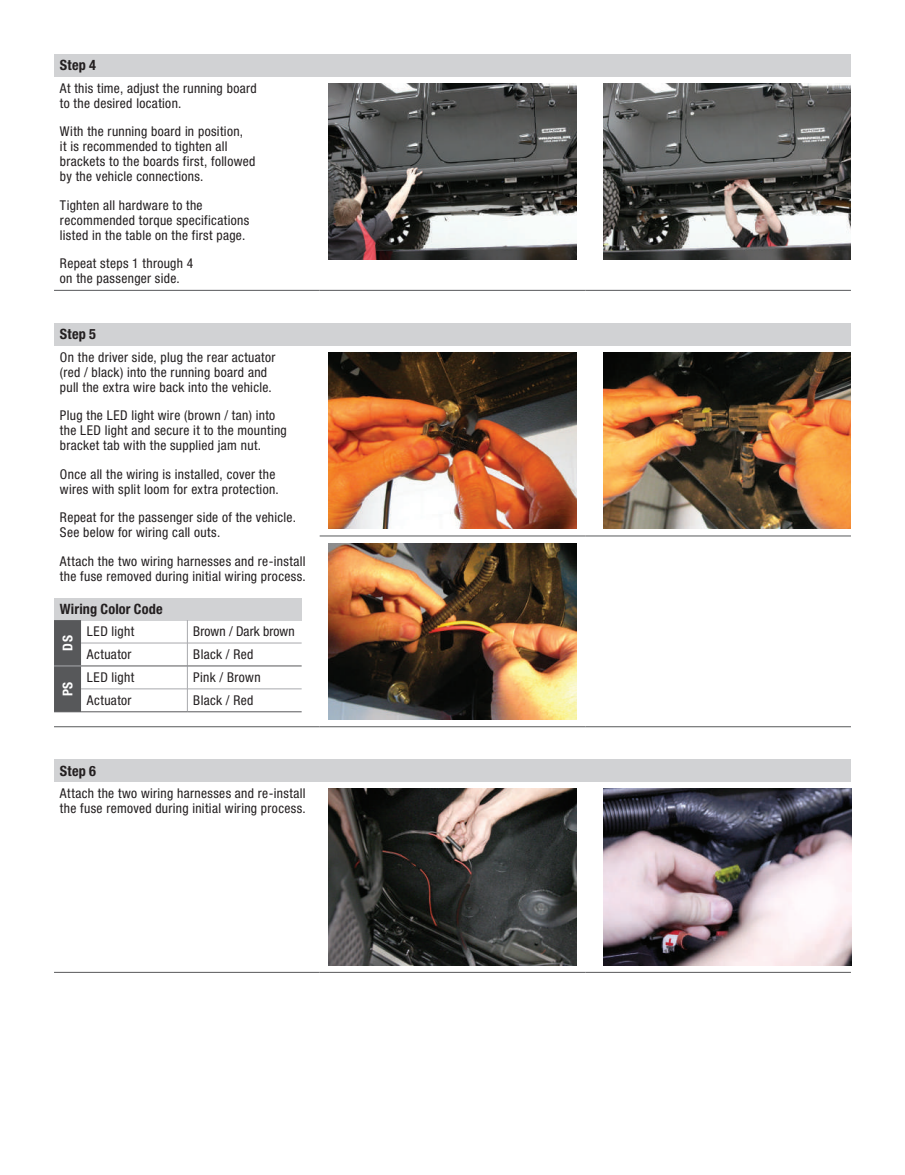
<style>
.page{position:relative;width:905px;height:1175px;background:#fff}
.page>*{position:absolute;margin:0;border:0;box-sizing:border-box;transform-origin:0 0}
.t1{font:700 condensed 14.25px "Helvetica Neue LT Std";letter-spacing:.01em;color:#231f20}
.t2{font:condensed 13.5px/15px "Helvetica Neue LT Std";letter-spacing:.025em;color:#231f20}
.t3{font:700 condensed 13.5px "Helvetica Neue LT Std";color:#fff}
</style>
<div class="page">
<div style="left:54px;top:54px;width:796px;height:22px;background:#d1d2d4"></div>
<hr style="left:54px;top:290px;width:266px;height:1px;background:#57585a">
<hr style="left:320px;top:290px;width:265px;height:1px;background:#57585a">
<hr style="left:585px;top:290px;width:265px;height:1px;background:#57585a">
<img style="left:329px;top:83px;width:247px;height:177px">
<img style="left:603px;top:83px;width:247px;height:177px">
<div style="left:54px;top:323px;width:796px;height:22px;background:#d1d2d4"></div>
<hr style="left:319px;top:535px;width:266px;height:1px;background:#57585a">
<hr style="left:585px;top:535px;width:265px;height:1px;background:#57585a">
<hr style="left:319px;top:726px;width:266px;height:1px;background:#57585a">
<hr style="left:585px;top:726px;width:265px;height:1px;background:#57585a">
<hr style="left:54px;top:726px;width:265px;height:1px;background:#57585a">
<img style="left:329px;top:352px;width:247px;height:177px">
<img style="left:603px;top:352px;width:247px;height:177px">
<img style="left:329px;top:543px;width:247px;height:176px">
<div style="left:54px;top:759px;width:796px;height:22px;background:#d1d2d4"></div>
<hr style="left:54px;top:972px;width:266px;height:1px;background:#57585a">
<hr style="left:320px;top:972px;width:265px;height:1px;background:#57585a">
<hr style="left:585px;top:972px;width:265px;height:1px;background:#57585a">
<img style="left:329px;top:788px;width:247px;height:177px">
<img style="left:603px;top:788px;width:248px;height:177px">
<div style="left:54px;top:598px;width:248px;height:22px;background:#d1d2d4"></div>
<hr style="left:81px;top:642px;width:106px;height:1px;background:#a8a9ad">
<hr style="left:187px;top:642px;width:115px;height:1px;background:#a8a9ad">
<svg style="left:187px;top:620px;width:1px;height:91px"></svg>
<hr style="left:81px;top:688px;width:106px;height:1px;background:#a8a9ad">
<hr style="left:187px;top:688px;width:115px;height:1px;background:#a8a9ad">
<hr style="left:81px;top:711px;width:106px;height:1px;background:#57585a">
<hr style="left:187px;top:711px;width:115px;height:1px;background:#57585a">
<div style="left:54px;top:620px;width:27px;height:92px;background:#57585a"></div>
<hr style="left:81px;top:665px;width:106px;height:1px;background:#57585a">
<hr style="left:187px;top:665px;width:115px;height:1px;background:#57585a">
<p class="t1" style="left:60px;top:56px;width:38px">Step 4</p>
<p class="t2" style="left:60px;top:80px;width:198px">At this time, adjust the running board to the desired location.</p>
<p class="t2" style="left:60px;top:124px;width:197px">With the running board in position,<br>it is recommended to tighten all brackets to the boards first, followed by the vehicle connections.</p>
<p class="t2" style="left:60px;top:197px;width:191px">Tighten all hardware to the recommended torque specifications listed in the table on the first page.</p>
<p class="t2" style="left:60px;top:256px;width:135px">Repeat steps 1 through 4 on the passenger side.</p>
<p class="t1" style="left:60px;top:325px;width:38px">Step 5</p>
<p class="t2" style="left:60px;top:349px;width:217px">On the driver side, plug the rear actuator (red / black) into the running board and pull the extra wire back into the vehicle.</p>
<p class="t2" style="left:60px;top:408px;width:228px">Plug the LED light wire (brown / tan) into the LED light and secure it to the mounting bracket tab with the supplied jam nut.</p>
<p class="t2" style="left:60px;top:466px;width:220px">Once all the wiring is installed, cover the wires with split loom for extra protection.</p>
<p class="t2" style="left:60px;top:510px;width:237px">Repeat for the passenger side of the vehicle.<br>See below for wiring call outs.</p>
<p class="t2" style="left:60px;top:553px;width:247px">Attach the two wiring harnesses and re-install the fuse removed during initial wiring process.</p>
<p class="t1" style="left:60px;top:600px;width:104px">Wiring Color Code</p>
<p class="t3" style="left:59px;top:650px;width:17px;rotate:-90deg">DS</p>
<p class="t2" style="left:87px;top:624px;width:49px">LED light</p>
<p class="t2" style="left:193px;top:624px;width:103px">Brown / Dark brown</p>
<p class="t2" style="left:87px;top:647px;width:46px">Actuator</p>
<p class="t2" style="left:193px;top:647px;width:62px">Black / Red</p>
<p class="t3" style="left:59px;top:696px;width:16px;rotate:-90deg">PS</p>
<p class="t2" style="left:87px;top:670px;width:49px">LED light</p>
<p class="t2" style="left:193px;top:670px;width:69px">Pink / Brown</p>
<p class="t2" style="left:87px;top:692px;width:46px">Actuator</p>
<p class="t2" style="left:193px;top:692px;width:62px">Black / Red</p>
<p class="t1" style="left:60px;top:762px;width:38px">Step 6</p>
<p class="t2" style="left:60px;top:786px;width:247px">Attach the two wiring harnesses and re-install the fuse removed during initial wiring process.</p>
</div>
